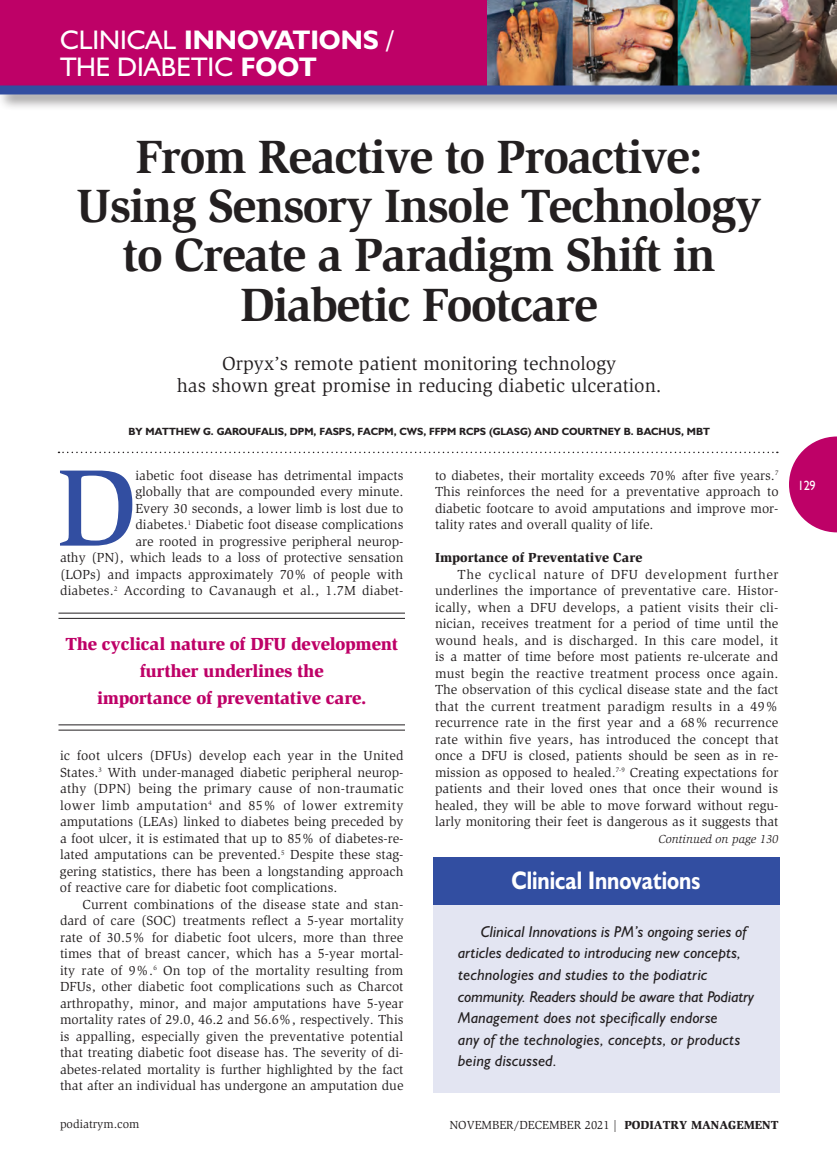
<style>
.page{position:relative;width:837px;height:1161px;background:#fff}
.page>*{position:absolute;margin:0;border:0;box-sizing:border-box;transform-origin:0 0}
._2011-Intl_Cap{font:500 112.05px "Slimbach";color:#324ea1}
._2019-Clinical_Innov{font:700 48px/49.5px "Slimbach";letter-spacing:-.03em;color:#231f20;text-align:center}
.t1{font:700 27px "Humanist 521 BT";color:#fff}
.t2{font:27px "Humanist 521 BT";color:#fff}
.objectives{font:700 25.5px "Humanist 521 BT";color:#fff;scale:.85 1}
._2019-Clinical_Innov-2{font:19.5px "Slimbach";color:#231f20}
._2011-Callout{font:900 18px/27px "Slimbach";letter-spacing:-.015em;color:#be0167;text-align:center}
.objectives-2{font:italic 15.75px/21.6px "Humanist 521 BT";letter-spacing:.01em;color:#231f20}
._2011-Global_Text{font:13.5px/16.5px "Slimbach";color:#231f20;text-align:justify}
._2011-Intl_Cap-2{font:13.5px/16.5px "Slimbach";color:#231f20;text-align:right}
._2011-Subhead1{font:900 13.5px "Slimbach";color:#231f20}
.t3{font:13.5px "Humanist 521 BT";color:#fff;scale:.9 1}
.t4{font:12px "Slimbach";color:#231f20}
.t5{font:italic 12px "Slimbach";color:#231f20}
._2011-Byline{font:700 10.5px "Humanist 521 BT";color:#231f20}
.s1{font-weight:400}
.s2{font-weight:700}
.s3{font-weight:900}
</style>
<div class="page">
<div style="left:0;top:0;width:837px;height:88px;background:#be0167"></div>
<img style="left:488px;top:0;width:349px;height:82px">
<div style="left:0;top:82px;width:837px;height:29px;background:#231f20;opacity:.5"></div>
<div style="left:0;top:86px;width:837px;height:8px;background:#324ea1"></div>
<svg style="left:789px;top:436px;width:48px;height:96px"></svg>
<div style="left:434px;top:894px;width:346px;height:199px;background:#e3e5f2"></div>
<div style="left:434px;top:857px;width:346px;height:48px;background:#324ea1"></div>
<svg style="left:58px;top:452px;width:720px;height:1px"></svg>
<hr style="left:58px;top:613px;width:347px;height:1px;background:#231f20">
<hr style="left:58px;top:618px;width:347px;height:1px;background:#231f20">
<hr style="left:58px;top:724px;width:347px;height:1px;background:#231f20">
<hr style="left:58px;top:730px;width:347px;height:1px;background:#231f20">
<p class="t1" style="left:60px;top:23px;width:336px"><span class="s1">CLINICAL</span> INNOVATIONS <span class="s1">/</span></p>
<p class="t2" style="left:60px;top:50px;width:258px">THE DIABETIC <span class="s2">FOOT</span></p>
<p class="_2019-Clinical_Innov" style="left:77px;top:131px;width:687px">From Reactive to Proactive:<br>Using Sensory Insole Technology to Create a Paradigm Shift in<br>Diabetic Footcare</p>
<p class="_2019-Clinical_Innov-2" style="left:222px;top:352px;width:396px">Orpyx’s remote patient monitoring technology</p>
<p class="_2019-Clinical_Innov-2" style="left:177px;top:375px;width:486px">has shown great promise in reducing diabetic ulceration.</p>
<p class="_2011-Byline" style="left:129px;top:425px;width:583px">BY MATTHEW G. GAROUFALIS, DPM, FASPS, FACPM, CWS, FFPM RCPS (GLASG) AND COURTNEY B. BACHUS, MBT</p>
<p class="_2011-Intl_Cap-2" style="left:60px;top:467px;width:345px">iabetic foot disease has detrimental impacts<br>globally that are compounded every minute.<br>Every 30 seconds, a lower limb is lost due to<br>diabetes.<sup>1</sup> Diabetic foot disease complications<br>are rooted in progressive peripheral neurop-<br>athy (PN), which leads to a loss of protective sensation (LOPs) and impacts approximately 70% of people with diabetes.<sup>2</sup> According to Cavanaugh et al., 1.7M diabet-</p>
<p class="_2011-Intl_Cap" style="left:56px;top:441px;width:82px">D</p>
<p class="_2011-Callout" style="left:65px;top:630px;width:334px">The cyclical nature of DFU development further underlines the</p>
<p class="_2011-Callout" style="left:97px;top:684px;width:271px">importance of preventative care.</p>
<p class="_2011-Intl_Cap-2" style="left:60px;top:747px;width:345px;text-align:justify">ic foot ulcers (DFUs) develop each year in the United States.<sup>3</sup> With under-managed diabetic peripheral neurop&shy;athy (DPN) being the primary cause of non-traumatic lower limb amputation<sup>4</sup> and 85% of lower extremity amputations (LEAs) linked to diabetes being preceded by a foot ulcer, it is estimated that up to 85% of diabetes-re&shy;lated amputations can be prevented.<sup>5</sup> Despite these stag&shy;gering statistics, there has been a longstanding approach of reactive care for diabetic foot complications.</p>
<p class="_2011-Global_Text" style="left:60px;top:896px;width:345px;text-indent:22px">Current combinations of the disease state and stan&shy;dard of care (SOC) treatments reflect a 5-year mortality rate of 30.5% for diabetic foot ulcers, more than three times that of breast cancer, which has a 5-year mortal&shy;ity rate of 9%.<sup>6</sup> On top of the mortality resulting from DFUs, other diabetic foot complications such as Charcot arthropathy, minor, and major amputations have 5-year mortality rates of 29.0, 46.2 and 56.6%, respectively. This is appalling, especially given the preventative potential that treating diabetic foot disease has. The severity of di&shy;abetes-related mortality is further highlighted by the fact that after an individual has undergone an amputation due</p>
<p class="_2011-Global_Text" style="left:435px;top:467px;width:345px">to diabetes, their mortality exceeds 70% after five years.<sup>7<br></sup>This reinforces the need for a preventative approach to diabetic footcare to avoid amputations and improve mor&shy;tality rates and overall quality of life.</p>
<p class="_2011-Subhead1" style="left:435px;top:549px;width:209px">Importance of Preventative Care</p>
<p class="_2011-Global_Text" style="left:435px;top:566px;width:345px;text-indent:23px">The cyclical nature of DFU development further underlines the importance of preventative care. Histor&shy;ically, when a DFU develops, a patient visits their cli&shy;nician, receives treatment for a period of time until the wound heals, and is discharged. In this care model, it is a matter of time before most patients re-ulcerate and must begin the reactive treatment process once again.<br>The observation of this cyclical disease state and the fact that the current treatment paradigm results in a 49% recurrence rate in the first year and a 68% recurrence rate within five years, has introduced the concept that once a DFU is closed, patients should be seen as in re&shy;mission as opposed to healed.<sup>7-9</sup> Creating expectations for patients and their loved ones that once their wound is healed, they will be able to move forward without regu&shy;larly monitoring their feet is dangerous as it suggests that</p>
<p class="t5" style="left:659px;top:832px;width:121px">Continued on page 130</p>
<p class="objectives" style="left:512px;top:865px;width:224px">Clinical Innovations</p>
<p class="objectives-2" style="left:458px;top:920px;width:298px;text-indent:23px">Clinical Innovations is PM’s ongoing series of articles dedicated to introducing new concepts, technologies and studies to the podiatric community. Readers should be aware that Podiatry Management does not specifically endorse<br>any of the technologies, concepts, or products being discussed.</p>
<p class="t4" style="left:60px;top:1117px;width:81px">podiatrym.com</p>
<p class="t4" style="left:449px;top:1118px;width:331px">NOVEMBER/DECEMBER 2021 | <span class="s3">PODIATRY MANAGEMENT</span></p>
<p class="t3" style="left:798px;top:477px;width:21px">129</p>
</div>
